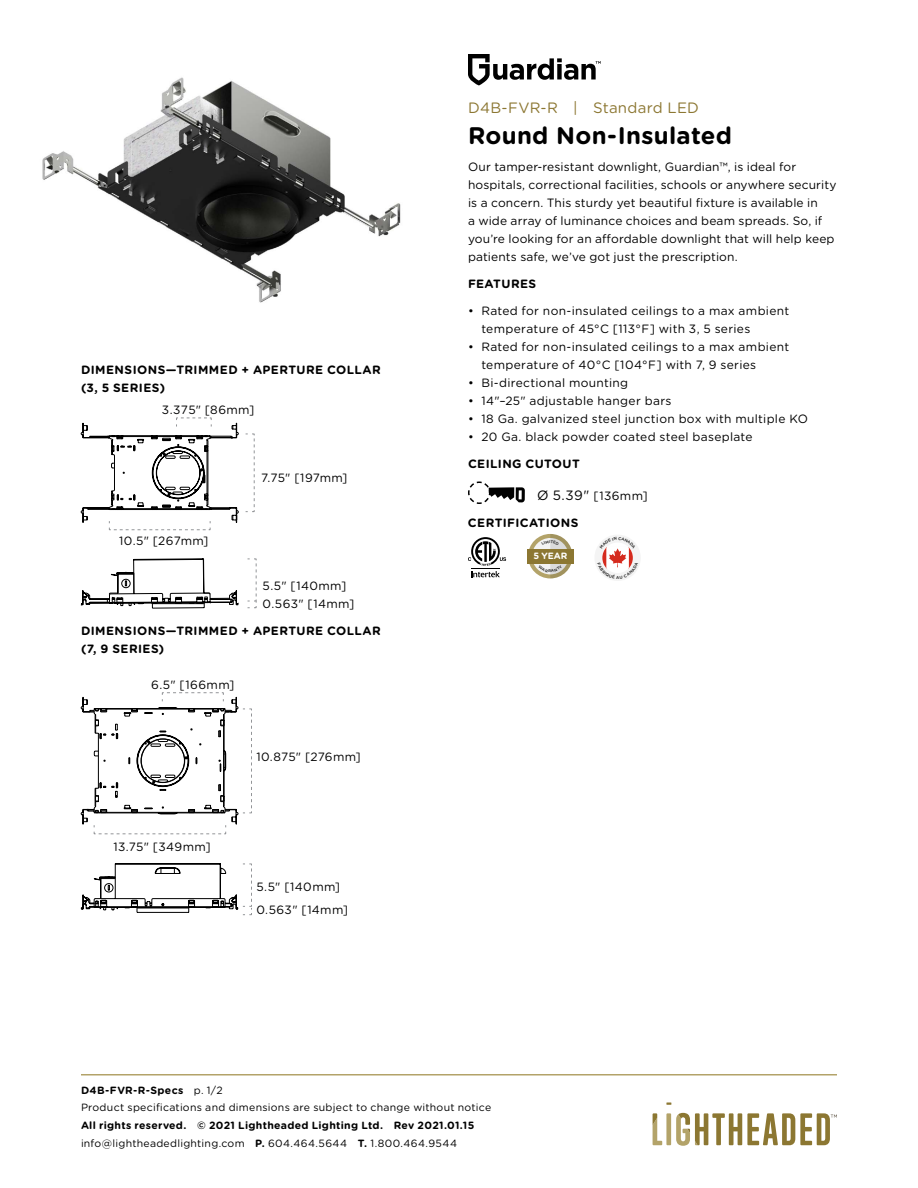
<style>
.page{position:relative;width:918px;height:1188px;background:#fff}
.page>*{position:absolute;margin:0;border:0;box-sizing:border-box;transform-origin:0 0}
.t1{font:700 24px "Gotham Rounded";letter-spacing:.01em;color:#000}
.t2{font:15px "Gotham Rounded";letter-spacing:.015em;color:#8c7732}
.t3{font:12px/18px "Gotham Rounded";letter-spacing:.015em;color:#000}
.t4{font:700 12px/18px "Gotham Rounded";letter-spacing:.035em;color:#000}
.t5{font:700 10.5px/18px "Gotham Rounded";letter-spacing:.025em;color:#000}
.t6{font:10.5px/18px "Gotham Rounded";letter-spacing:.025em;color:#000}
.t7{font:700 9.15px "Gotham Rounded";color:#fff}
.s1{font-size:13.5px}
.s2{font-weight:700}
.s3{font-weight:400}
</style>
<div class="page">
<hr style="left:81px;top:1074px;width:756px;height:2px;background:#b3a369">
<div style="left:666px;top:1113px;width:5px;height:32px;background:#b3a369"></div>
<svg style="left:653px;top:1113px;width:9px;height:32px"></svg>
<svg style="left:676px;top:1113px;width:161px;height:33px"></svg>
<svg style="left:666px;top:1102px;width:5px;height:3px"></svg>
<img style="left:42px;top:77px;width:359px;height:226px">
<svg style="left:245px;top:433px;width:10px;height:79px"></svg>
<svg style="left:81px;top:417px;width:158px;height:114px"></svg>
<svg style="left:247px;top:558px;width:10px;height:50px"></svg>
<svg style="left:81px;top:558px;width:158px;height:51px"></svg>
<svg style="left:81px;top:692px;width:171px;height:143px"></svg>
<svg style="left:81px;top:863px;width:171px;height:52px"></svg>
<svg style="left:468px;top:54px;width:133px;height:32px"></svg>
<svg style="left:468px;top:481px;width:57px;height:23px"></svg>
<svg style="left:468px;top:537px;width:38px;height:40px"></svg>
<div style="left:527px;top:549px;width:47px;height:14px;background:#8c7732"></div>
<div style="left:594px;top:535px;width:47px;height:45px;background:#f4f4f4;border-radius:50%"></div>
<svg style="left:528px;top:534px;width:45px;height:44px"></svg>
<svg style="left:602px;top:543px;width:31px;height:36px"></svg>
<p class="t4" style="left:81px;top:360px;width:301px">DIMENSIONS—TRIMMED + APERTURE COLLAR (3, 5 SERIES)</p>
<p class="t3" style="left:162px;top:400px;width:94px">3.375" [86mm]</p>
<p class="t3" style="left:119px;top:531px;width:91px">10.5" [267mm]</p>
<p class="t3" style="left:261px;top:468px;width:88px">7.75" [197mm]</p>
<p class="t3" style="left:263px;top:576px;width:93px">5.5" [140mm]<br>0.563" [14mm]</p>
<p class="t4" style="left:81px;top:621px;width:301px">DIMENSIONS—TRIMMED + APERTURE COLLAR (7, 9 SERIES)</p>
<p class="t3" style="left:151px;top:675px;width:85px">6.5" [166mm]</p>
<p class="t3" style="left:114px;top:837px;width:99px">13.75" [349mm]</p>
<p class="t3" style="left:256px;top:747px;width:106px">10.875" [276mm]</p>
<p class="t3" style="left:256px;top:875px;width:93px;line-height:22.5px">5.5" [140mm]<br>0.563" [14mm]</p>
<p class="t2" style="left:468px;top:97px;width:232px">D4B-FVR-R | Standard LED</p>
<h1 class="t1" style="left:468px;top:118px;width:265px">Round Non-Insulated</h1>
<p class="t3" style="left:468px;top:157px;width:370px">Our tamper-resistant downlight, Guardian™, is ideal for hospitals, correctional facilities, schools or anywhere security is a concern. This sturdy yet beautiful fixture is available in<br>a wide array of luminance choices and beam spreads. So, if you’re looking for an affordable downlight that will help keep patients safe, we’ve got just the prescription.</p>
<p class="t4" style="left:468px;top:274px;width:70px">FEATURES</p>
<p class="t3" style="left:482px;top:301px;width:309px;text-indent:-14px">• Rated for non-insulated ceilings to a max ambient temperature of 45°C [113°F] with 3, 5 series</p>
<p class="t3" style="left:482px;top:337px;width:309px;text-indent:-14px">• Rated for non-insulated ceilings to a max ambient temperature of 40°C [104°F] with 7, 9 series</p>
<p class="t3" style="left:468px;top:373px;width:162px">• Bi-directional mounting</p>
<p class="t3" style="left:468px;top:391px;width:205px">• 14"–25" adjustable hanger bars</p>
<p class="t3" style="left:468px;top:409px;width:342px">• 18 Ga. galvanized steel junction box with multiple KO</p>
<p class="t3" style="left:468px;top:427px;width:286px">• 20 Ga. black powder coated steel baseplate</p>
<p class="t4" style="left:468px;top:454px;width:113px">CEILING CUTOUT</p>
<p class="t3" style="left:537px;top:486px;width:112px"><span class="s1">Ø 5.39"</span> [136mm]</p>
<p class="t4" style="left:468px;top:513px;width:112px">CERTIFICATIONS</p>
<p class="t7" style="left:533px;top:550px;width:35px">5 YEAR</p>
<p class="t6" style="left:81px;top:1080px;width:412px"><span class="s2">D4B-FVR-R-Specs</span> p. 1/2<br>Product specifications and dimensions are subject to change without notice</p>
<p class="t5" style="left:81px;top:1116px;width:395px">All rights reserved. © 2021 Lightheaded Lighting Ltd. Rev 2021.01.15 <span class="s3">info@lightheadedlighting.com</span> P. <span class="s3">604.464.5644</span> T. <span class="s3">1.800.464.9544</span></p>
</div>
